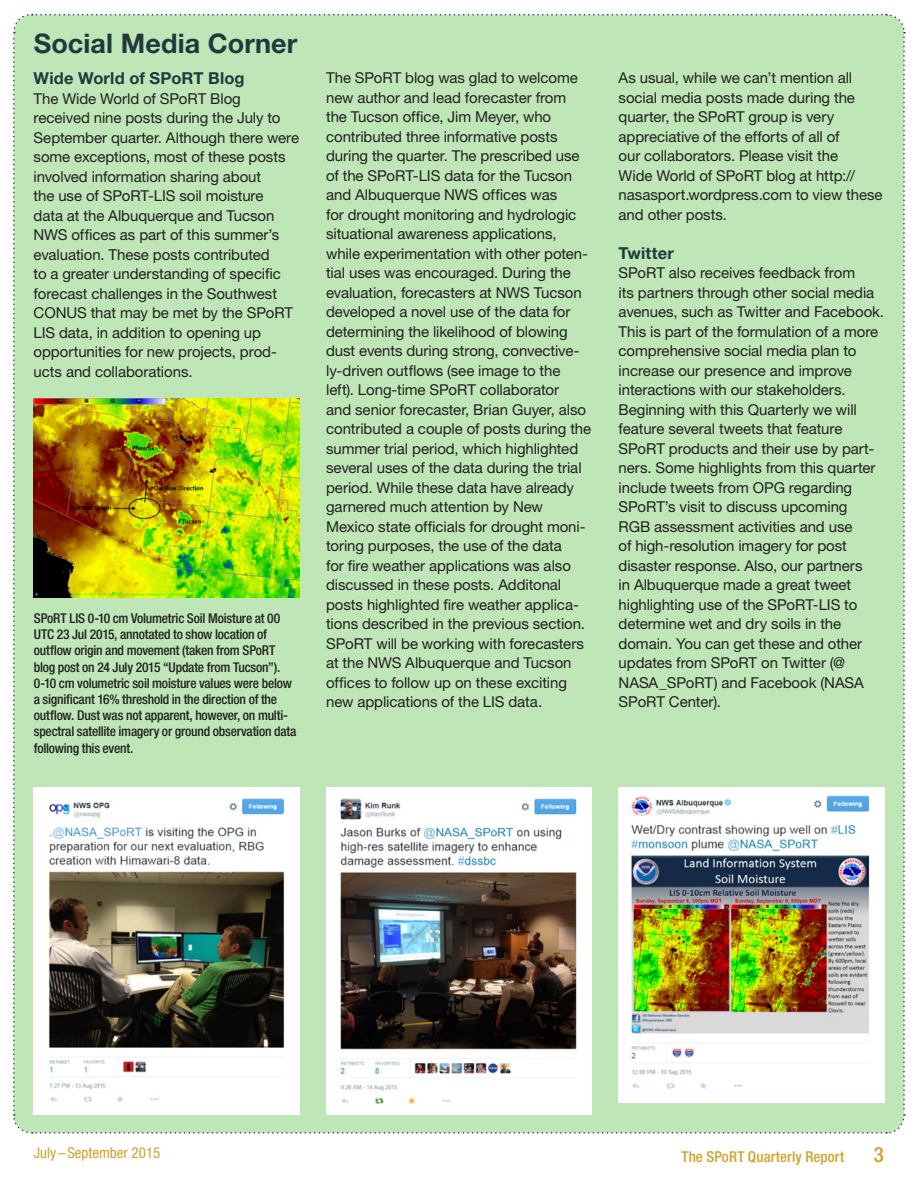
<style>
.page{position:relative;width:918px;height:1188px;background:#fff}
.page>*{position:absolute;margin:0;border:0;box-sizing:border-box;transform-origin:0 0}
.Main_Heads{font:700 27px "Helvetica Neue LT Std";letter-spacing:.005em;color:#23383c}
.captions{font:500 condensed 21px "Helvetica Neue LT Std";color:#cfa229}
.bold_headers{font:700 16.5px "Helvetica Neue LT Std";letter-spacing:.01em;color:#23383c}
.body_copy_10{font:15px/19.5px "Helvetica Neue LT Std";letter-spacing:-.005em;color:#231f20}
.captions-2{font:500 condensed 15px "Helvetica Neue LT Std";letter-spacing:.005em;color:#cfa229}
.t1{font:condensed 15px "Helvetica Neue LT Std";color:#cfa229}
.captions-3{font:500 condensed 13.5px/16.2px "Helvetica Neue LT Std";letter-spacing:-.015em;color:#231f20}
</style>
<div class="page">
<div style="left:13px;top:14px;width:893px;height:1120px;background:#bee6b7"></div>
<img style="left:34px;top:398px;width:265px;height:199px">
<img style="left:34px;top:787px;width:265px;height:327px">
<img style="left:326px;top:787px;width:266px;height:327px">
<img style="left:619px;top:787px;width:265px;height:315px">
<p class="Main_Heads" style="left:34px;top:27px;width:265px">Social Media Corner</p>
<p class="bold_headers" style="left:34px;top:68px;width:212px">Wide World of SPoRT Blog</p>
<p class="body_copy_10" style="left:34px;top:88px;width:267px">The Wide World of SPoRT Blog received nine posts during the July to September quarter. Although there were some exceptions, most of these posts involved information sharing about<br>the use of SPoRT-LIS soil moisture<br>data at the Albuquerque and Tucson NWS offices as part of this summer’s evaluation. These posts contributed<br>to a greater understanding of specific forecast challenges in the Southwest CONUS that may be met by the SPoRT LIS data, in addition to opening up opportunities for new projects, prod&shy;ucts and collaborations.</p>
<p class="captions-3" style="left:34px;top:610px;width:264px">SPoRT LIS 0-10 cm Volumetric Soil Moisture at 00<br>UTC 23 Jul 2015, annotated to show location of outflow origin and movement (taken from SPoRT blog post on 24 July 2015 “Update from Tucson”).<br>0-10 cm volumetric soil moisture values were below a significant 16% threshold in the direction of the outflow. Dust was not apparent, however, on multi&shy;spectral satellite imagery or ground observation data following this event.</p>
<p class="body_copy_10" style="left:326px;top:68px;width:267px">The SPoRT blog was glad to welcome new author and lead forecaster from<br>the Tucson office, Jim Meyer, who contributed three informative posts during the quarter. The prescribed use of the SPoRT-LIS data for the Tucson and Albuquerque NWS offices was<br>for drought monitoring and hydrologic situational awareness applications, while experimentation with other poten&shy;tial uses was encouraged. During the evaluation, forecasters at NWS Tucson developed a novel use of the data for determining the likelihood of blowing dust events during strong, convective&shy;ly-driven outflows (see image to the left). Long-time SPoRT collaborator<br>and senior forecaster, Brian Guyer, also contributed a couple of posts during the summer trial period, which highlighted several uses of the data during the trial period. While these data have already garnered much attention by New Mexico state officials for drought moni&shy;toring purposes, the use of the data<br>for fire weather applications was also discussed in these posts. Additonal posts highlighted fire weather applica&shy;tions described in the previous section.<br>SPoRT will be working with forecasters at the NWS Albuquerque and Tucson offices to follow up on these exciting new applications of the LIS data.</p>
<p class="body_copy_10" style="left:619px;top:68px;width:266px">As usual, while we can’t mention all social media posts made during the quarter, the SPoRT group is very appreciative of the efforts of all of<br>our collaborators. Please visit the<br>Wide World of SPoRT blog at http:// nasasport.wordpress.com to view these and other posts.</p>
<p class="bold_headers" style="left:619px;top:243px;width:57px">Twitter</p>
<p class="body_copy_10" style="left:619px;top:263px;width:267px">SPoRT also receives feedback from<br>its partners through other social media avenues, such as Twitter and Facebook.<br>This is part of the formulation of a more comprehensive social media plan to increase our presence and improve interactions with our stakeholders.<br>Beginning with this Quarterly we will feature several tweets that feature SPoRT products and their use by part&shy;ners. Some highlights from this quarter include tweets from OPG regarding SPoRT’s visit to discuss upcoming<br>RGB assessment activities and use<br>of high-resolution imagery for post disaster response. Also, our partners<br>in Albuquerque made a great tweet highlighting use of the SPoRT-LIS to determine wet and dry soils in the domain. You can get these and other updates from SPoRT on Twitter (@ NASA_SPoRT) and Facebook (NASA SPoRT Center).</p>
<p class="t1" style="left:34px;top:1144px;width:128px">July– September 2015</p>
<p class="captions-2" style="left:682px;top:1148px;width:164px">The SPoRT Quarterly Report</p>
<p class="captions" style="left:874px;top:1143px;width:12px">3</p>
</div>
